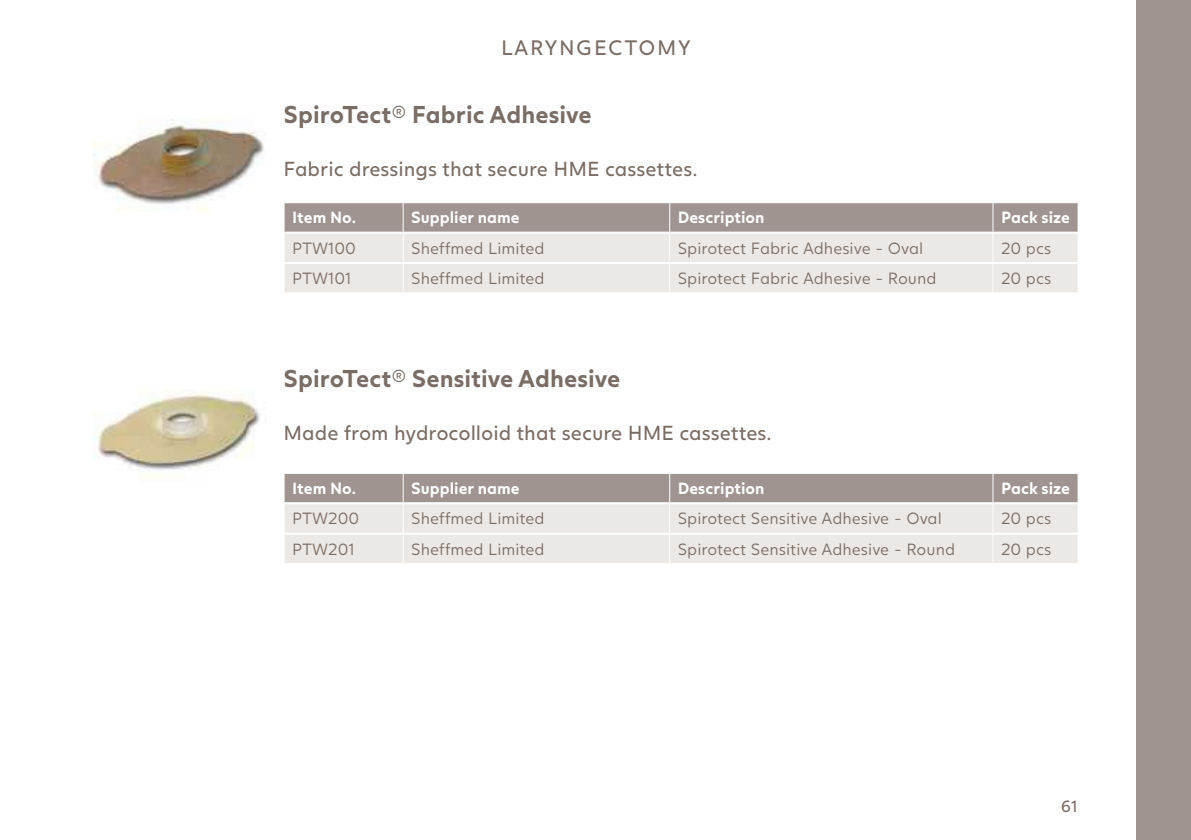
<style>
.page{position:relative;width:1191px;height:840px;background:#fff}
.page>*{position:absolute;margin:0;border:0;box-sizing:border-box;transform-origin:0 0}
.t1{font:700 24px "Juli Sans";color:#7a6d65}
.t2{font:20.6px "Juli Sans";letter-spacing:.075em;color:#7a6d65}
.t3{font:20px "Juli Sans";color:#7a6d65}
.t4{font:300 16px "Juli Sans";color:#7a6d65}
.t5{font:700 16px "Juli Sans";color:#fff}
.t6{font:16px "Juli Sans";color:#7a6d65}
.s1{font-weight:300}
</style>
<div class="page">
<div style="left:1136px;top:0;width:55px;height:839px;background:#9f9490"></div>
<svg style="left:284px;top:203px;width:794px;height:89px;background:#d3cecb"></svg>
<svg style="left:284px;top:473px;width:794px;height:89px;background:#d4cecb"></svg>
<img style="left:94px;top:119px;width:172px;height:93px">
<img style="left:94px;top:390px;width:166px;height:88px">
<p class="t2" style="left:501px;top:35px;width:191px">LARYNGECTOMY</p>
<h1 class="t1" style="left:283px;top:100px;width:309px">SpiroTect<span class="s1">®</span> Fabric Adhesive</h1>
<p class="t3" style="left:283px;top:157px;width:415px">Fabric dressings that secure HME cassettes.</p>
<p class="t5" style="left:292px;top:208px;width:66px">Item No.</p>
<p class="t5" style="left:411px;top:208px;width:110px">Supplier name</p>
<p class="t5" style="left:677px;top:208px;width:88px">Description</p>
<p class="t5" style="left:1001px;top:208px;width:71px">Pack size</p>
<p class="t4" style="left:292px;top:238px;width:65px">PTW100</p>
<p class="t4" style="left:411px;top:238px;width:135px">Sheffmed Limited</p>
<p class="t4" style="left:677px;top:238px;width:247px">Spirotect Fabric Adhesive - Oval</p>
<p class="t4" style="left:1001px;top:238px;width:52px">20 pcs</p>
<p class="t4" style="left:292px;top:269px;width:61px">PTW101</p>
<p class="t4" style="left:411px;top:269px;width:135px">Sheffmed Limited</p>
<p class="t4" style="left:677px;top:269px;width:260px">Spirotect Fabric Adhesive - Round</p>
<p class="t4" style="left:1001px;top:269px;width:52px">20 pcs</p>
<h1 class="t1" style="left:283px;top:364px;width:338px">SpiroTect<span class="s1">®</span> Sensitive Adhesive</h1>
<p class="t3" style="left:283px;top:421px;width:490px">Made from hydrocolloid that secure HME cassettes.</p>
<p class="t5" style="left:292px;top:478px;width:66px">Item No.</p>
<p class="t5" style="left:411px;top:478px;width:110px">Supplier name</p>
<p class="t5" style="left:677px;top:478px;width:88px">Description</p>
<p class="t5" style="left:1001px;top:478px;width:71px">Pack size</p>
<p class="t4" style="left:292px;top:509px;width:69px">PTW200</p>
<p class="t4" style="left:411px;top:509px;width:135px">Sheffmed Limited</p>
<p class="t4" style="left:677px;top:509px;width:266px">Spirotect Sensitive Adhesive - Oval</p>
<p class="t4" style="left:1001px;top:509px;width:52px">20 pcs</p>
<p class="t4" style="left:292px;top:539px;width:64px">PTW201</p>
<p class="t4" style="left:411px;top:539px;width:135px">Sheffmed Limited</p>
<p class="t4" style="left:677px;top:539px;width:279px">Spirotect Sensitive Adhesive - Round</p>
<p class="t4" style="left:1001px;top:539px;width:52px">20 pcs</p>
<p class="t6" style="left:1060px;top:796px;width:18px">61</p>
</div>
